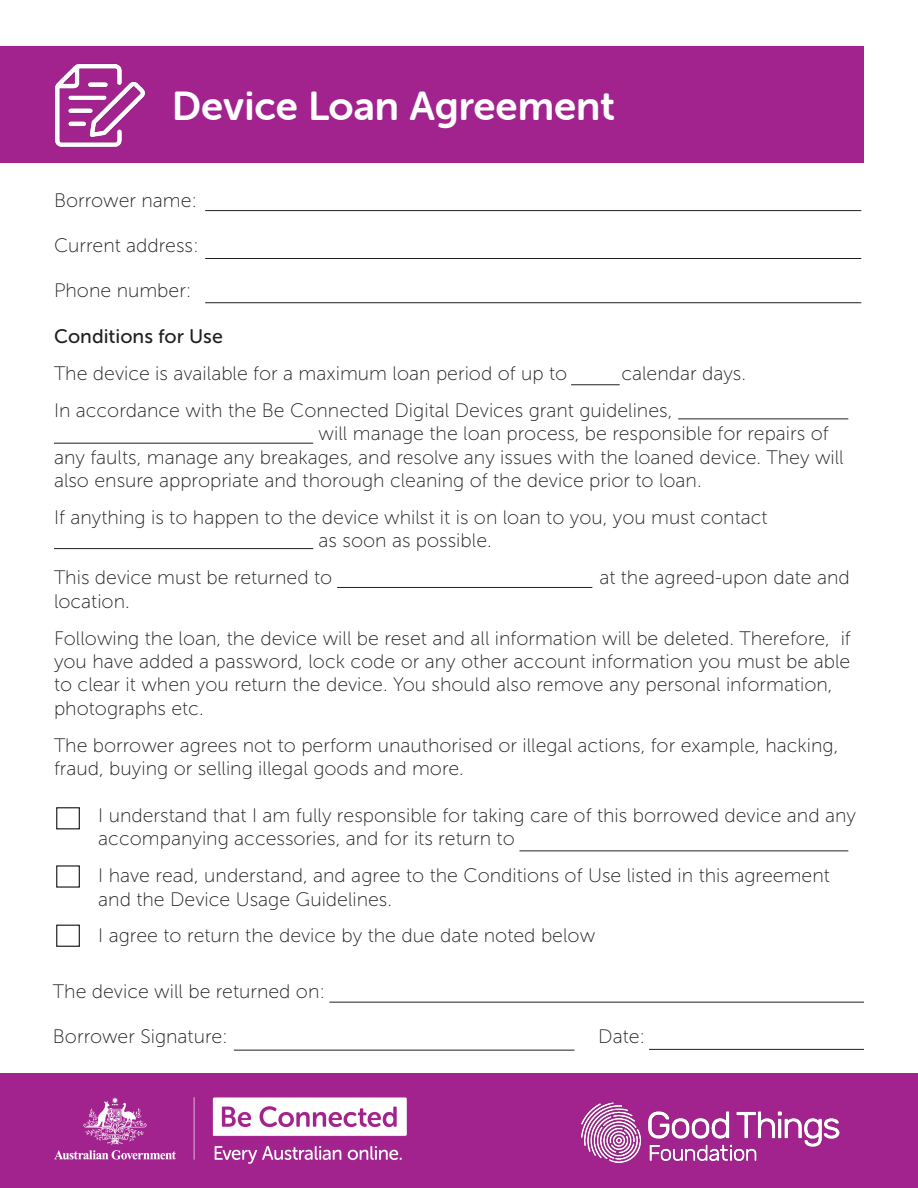
<style>
.page{position:relative;width:918px;height:1188px;background:#fff}
.page>*{position:absolute;margin:0;border:0;box-sizing:border-box;transform-origin:0 0}
.t1{font:40.5px "Museo Sans Rounded 700";color:#fff}
.t2{font:19.5px/23.4px "Museo Sans 100";color:#231f20}
.t3{font:19.5px "Museo Sans 500";color:#231f20}
</style>
<div class="page">
<div style="left:0;top:46px;width:864px;height:117px;background:#a2238e"></div>
<div style="left:0;top:1074px;width:918px;height:114px;background:#a2238e"></div>
<img style="left:55px;top:63px;width:90px;height:84px">
<img style="left:581px;top:1102px;width:258px;height:60px">
<img style="left:54px;top:1098px;width:353px;height:65px">
<hr style="left:205px;top:210px;width:656px;height:1px;background:#231f20">
<hr style="left:205px;top:258px;width:656px;height:1px;background:#231f20">
<hr style="left:205px;top:302px;width:656px;height:1px;background:#231f20">
<hr style="left:54px;top:548px;width:259px;height:1px;background:#231f20">
<hr style="left:54px;top:443px;width:259px;height:1px;background:#231f20">
<hr style="left:337px;top:587px;width:255px;height:1px;background:#231f20">
<hr style="left:234px;top:1050px;width:341px;height:1px;background:#231f20">
<hr style="left:329px;top:1002px;width:535px;height:1px;background:#231f20">
<hr style="left:649px;top:1049px;width:215px;height:1px;background:#231f20">
<div style="left:56px;top:807px;width:24px;height:22px;border:1px solid #231f20"></div>
<div style="left:56px;top:865px;width:24px;height:23px;border:1px solid #231f20"></div>
<div style="left:56px;top:925px;width:24px;height:22px;border:1px solid #231f20"></div>
<hr style="left:519px;top:850px;width:329px;height:1px;background:#231f20">
<hr style="left:571px;top:384px;width:49px;height:1px;background:#231f20">
<hr style="left:678px;top:418px;width:170px;height:1px;background:#231f20">
<p class="t1" style="left:172px;top:83px;width:445px">Device Loan Agreement</p>
<p class="t2" style="left:54px;top:189px;width:145px">Borrower name:</p>
<p class="t2" style="left:54px;top:234px;width:146px">Current address:</p>
<p class="t2" style="left:54px;top:279px;width:139px">Phone number:</p>
<p class="t3" style="left:54px;top:326px;width:170px">Conditions for Use</p>
<p class="t2" style="left:54px;top:362px;width:515px">The device is available for a maximum loan period of up to</p>
<p class="t2" style="left:621px;top:362px;width:126px">calendar days.</p>
<p class="t2" style="left:54px;top:399px;width:620px">In accordance with the Be Connected Digital Devices grant guidelines,</p>
<p class="t2" style="left:319px;top:422px;width:512px">will manage the loan process, be responsible for repairs of</p>
<p class="t2" style="left:54px;top:446px;width:791px">any faults, manage any breakages, and resolve any issues with the loaned device. They will</p>
<p class="t2" style="left:54px;top:469px;width:649px">also ensure appropriate and thorough cleaning of the device prior to loan.</p>
<p class="t2" style="left:54px;top:506px;width:715px;text-align:center">If anything is to happen to the device whilst it is on loan to you, you must contact as soon as possible.</p>
<p class="t2" style="left:54px;top:566px;width:280px">This device must be returned to</p>
<p class="t2" style="left:599px;top:566px;width:252px">at the agreed-upon date and</p>
<p class="t2" style="left:54px;top:590px;width:77px">location.</p>
<p class="t2" style="left:54px;top:627px;width:798px">Following the loan, the device will be reset and all information will be deleted. Therefore, if you have added a password, lock code or any other account information you must be able to clear it when you return the device. You should also remove any personal information, photographs etc.</p>
<p class="t2" style="left:54px;top:734px;width:786px">The borrower agrees not to perform unauthorised or illegal actions, for example, hacking, fraud, buying or selling illegal goods and more.</p>
<p class="t2" style="left:98px;top:804px;width:759px">I understand that I am fully responsible for taking care of this borrowed device and any accompanying accessories, and for its return to</p>
<p class="t2" style="left:98px;top:864px;width:733px">I have read, understand, and agree to the Conditions of Use listed in this agreement and the Device Usage Guidelines.</p>
<p class="t2" style="left:98px;top:924px;width:498px">I agree to return the device by the due date noted below</p>
<p class="t2" style="left:53px;top:980px;width:274px">The device will be returned on:</p>
<p class="t2" style="left:53px;top:1025px;width:176px">Borrower Signature:</p>
<p class="t2" style="left:598px;top:1025px;width:49px">Date:</p>
</div>
